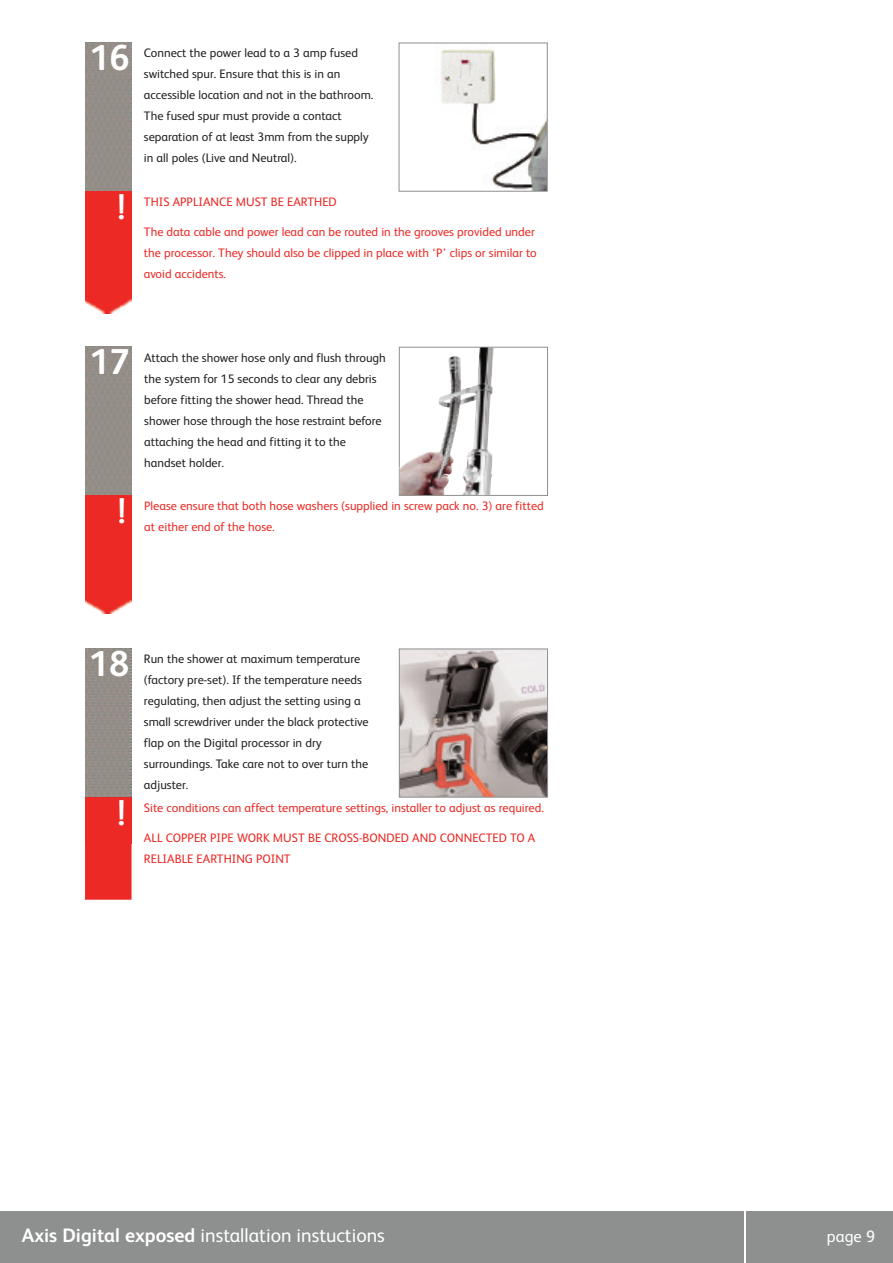
<style>
.page{position:relative;width:893px;height:1263px;background:#fff}
.page>*{position:absolute;margin:0;border:0;box-sizing:border-box;transform-origin:0 0}
.t1{font:700 36px "FS Albert";color:#fff}
.t2{font:19.5px "FS Albert";color:#fff}
.t3{font:16.5px "FS Albert";color:#fff}
.t4{font:12.3px/21px "FS Albert";color:#231f20}
.t5{font:12.3px/21px "FS Albert";color:#ea2924}
.s1{font-weight:700}
</style>
<div class="page">
<div style="left:1px;top:1212px;width:743px;height:51px;background:#8e8f8f"></div>
<div style="left:746px;top:1212px;width:147px;height:51px;background:#8e8f8f"></div>
<img style="left:85px;top:43px;width:47px;height:270px">
<img style="left:441px;top:49px;width:105px;height:141px">
<div style="left:399px;top:43px;width:149px;height:149px;border:1px solid #8e8f8f"></div>
<img style="left:85px;top:192px;width:47px;height:11px">
<img style="left:85px;top:347px;width:47px;height:266px">
<div style="left:399px;top:347px;width:149px;height:149px;border:1px solid #8e8f8f"></div>
<img style="left:400px;top:347px;width:94px;height:148px">
<img style="left:85px;top:649px;width:47px;height:148px">
<div style="left:85px;top:843px;width:47px;height:57px;background:#ec2924"></div>
<div style="left:85px;top:797px;width:47px;height:46px;background:#ec2924"></div>
<img style="left:401px;top:651px;width:145px;height:144px">
<div style="left:399px;top:649px;width:149px;height:148px;border:1px solid #8e8f8f"></div>
<h1 class="t1" style="left:89px;top:45px;width:42px">16</h1>
<h1 class="t1" style="left:117px;top:195px;width:10px">!</h1>
<p class="t4" style="left:144px;top:44px;width:231px">Connect the power lead to a 3 amp fused switched spur. Ensure that this is in an accessible location and not in the bathroom.<br>The fused spur must provide a contact separation of at least 3mm from the supply in all poles (Live and Neutral).</p>
<p class="t5" style="left:144px;top:193px;width:194px">THIS APPLIANCE MUST BE EARTHED</p>
<p class="t5" style="left:144px;top:223px;width:394px">The data cable and power lead can be routed in the grooves provided under the processor. They should also be clipped in place with ‘P’ clips or similar to avoid accidents.</p>
<h1 class="t1" style="left:89px;top:349px;width:42px">17</h1>
<h1 class="t1" style="left:117px;top:498px;width:10px">!</h1>
<p class="t4" style="left:144px;top:348px;width:243px">Attach the shower hose only and flush through the system for 15 seconds to clear any debris before fitting the shower head. Thread the shower hose through the hose restraint before attaching the head and fitting it to the handset holder.</p>
<p class="t5" style="left:144px;top:497px;width:401px">Please ensure that both hose washers (supplied in screw pack no. 3) are fitted at either end of the hose.</p>
<h1 class="t1" style="left:89px;top:651px;width:42px">18</h1>
<h1 class="t1" style="left:117px;top:800px;width:10px">!</h1>
<p class="t4" style="left:144px;top:650px;width:226px">Run the shower at maximum temperature (factory pre-set). If the temperature needs regulating, then adjust the setting using a small screwdriver under the black protective flap on the Digital processor in dry surroundings. Take care not to over turn the adjuster.</p>
<p class="t5" style="left:144px;top:799px;width:401px">Site conditions can affect temperature settings, installer to adjust as required.</p>
<p class="t5" style="left:144px;top:828px;width:393px">ALL COPPER PIPE WORK MUST BE CROSS-BONDED AND CONNECTED TO A<br>RELIABLE EARTHING POINT</p>
<h2 class="t2" style="left:22px;top:1228px;width:365px"><span class="s1">Axis Digital exposed</span> installation instuctions</h2>
<h3 class="t3" style="left:827px;top:1230px;width:50px">page 9</h3>
</div>
